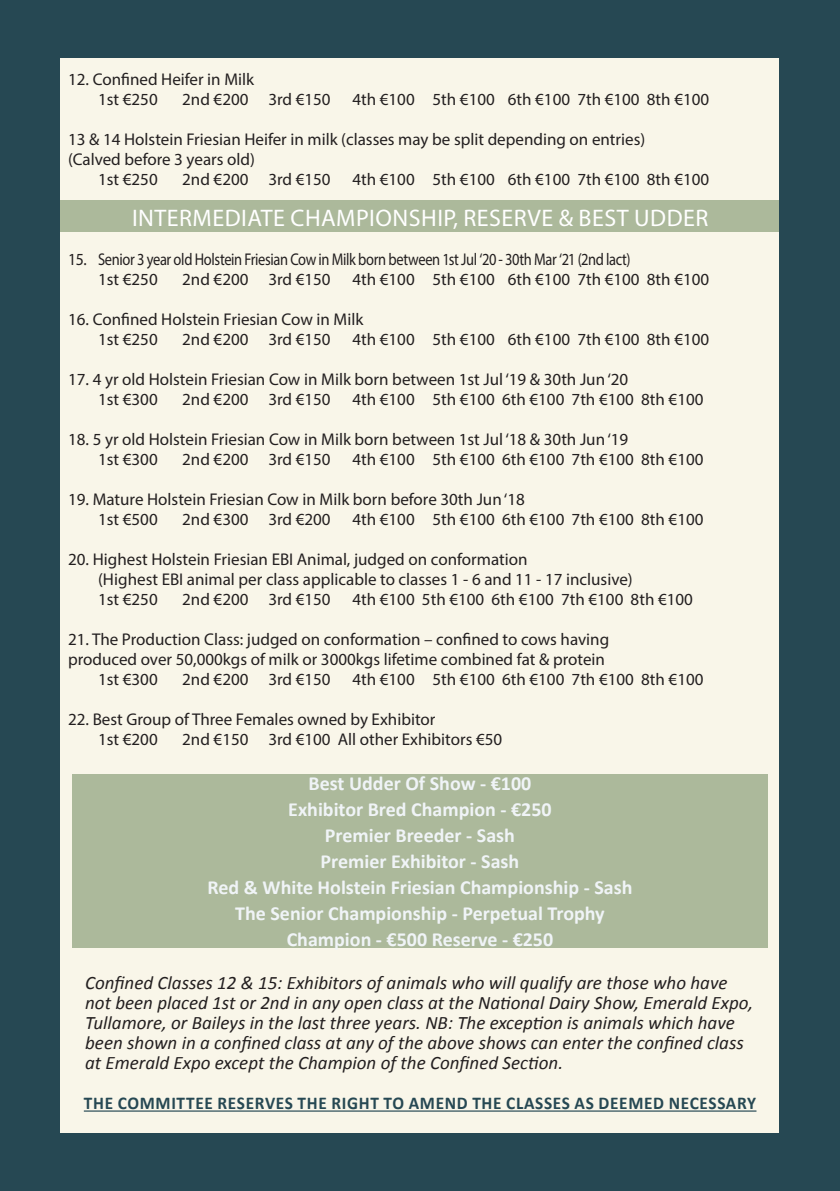
<style>
.page{position:relative;width:840px;height:1191px;background:#fff}
.page>*{position:absolute;margin:0;border:0;box-sizing:border-box;transform-origin:0 0}
.t1{font:24px "Myriad Pro";letter-spacing:.02em;color:#fff}
.t2{font:700 20px "Calibri";color:#f0f4f7}
.t3{font:italic 19px/20px "Calibri";color:#231f20}
.t4{font:700 18px "Calibri";letter-spacing:.04em;color:#264853;scale:.96 1}
.t5{font:17px/20px "Myriad Pro";color:#231f20}
.t6{font:17px "Myriad Pro";letter-spacing:-.025em;color:#231f20;scale:.93 1}
</style>
<div class="page">
<div style="left:0;top:0;width:839px;height:1191px;background:#264853"></div>
<div style="left:60px;top:58px;width:719px;height:1074px;background:#f9f6e9"></div>
<div style="left:72px;top:774px;width:695px;height:174px;background:#acb99b"></div>
<hr style="left:84px;top:1110px;width:672px;height:1px;background:#264853">
<div style="left:60px;top:201px;width:719px;height:31px;background:#acb99b"></div>
<p class="t5" style="left:68px;top:69px;width:187px">12. Confined Heifer in Milk</p>
<p class="t5" style="left:98px;top:89px;width:61px">1st €250</p>
<p class="t5" style="left:182px;top:89px;width:150px">2nd €200 3rd €150</p>
<p class="t5" style="left:352px;top:89px;width:358px">4th €100 5th €100 6th €100 7th €100 8th €100</p>
<p class="t5" style="left:68px;top:129px;width:578px">13 &amp; 14 Holstein Friesian Heifer in milk (classes may be split depending on entries) (Calved before 3 years old)</p>
<p class="t5" style="left:98px;top:169px;width:61px">1st €250</p>
<p class="t5" style="left:182px;top:169px;width:150px">2nd €200 3rd €150</p>
<p class="t5" style="left:352px;top:169px;width:358px">4th €100 5th €100 6th €100 7th €100 8th €100</p>
<p class="t1" style="left:132px;top:203px;width:577px">INTERMEDIATE CHAMPIONSHIP, RESERVE &amp; BEST UDDER</p>
<p class="t6" style="left:68px;top:249px;width:606px">15. Senior 3 year old Holstein Friesian Cow in Milk born between 1st Jul ‘20 - 30th Mar ‘21 (2nd lact)</p>
<p class="t5" style="left:98px;top:269px;width:61px">1st €250</p>
<p class="t5" style="left:182px;top:269px;width:150px">2nd €200 3rd €150</p>
<p class="t5" style="left:352px;top:269px;width:358px">4th €100 5th €100 6th €100 7th €100 8th €100</p>
<p class="t5" style="left:68px;top:309px;width:297px">16. Confined Holstein Friesian Cow in Milk</p>
<p class="t5" style="left:98px;top:329px;width:61px">1st €250</p>
<p class="t5" style="left:182px;top:329px;width:150px">2nd €200 3rd €150</p>
<p class="t5" style="left:352px;top:329px;width:358px">4th €100 5th €100 6th €100 7th €100 8th €100</p>
<p class="t5" style="left:68px;top:369px;width:561px">17. 4 yr old Holstein Friesian Cow in Milk born between 1st Jul ‘19 &amp; 30th Jun ‘20</p>
<p class="t5" style="left:98px;top:389px;width:61px">1st €300</p>
<p class="t5" style="left:182px;top:389px;width:150px">2nd €200 3rd €150</p>
<p class="t5" style="left:352px;top:389px;width:352px">4th €100 5th €100 6th €100 7th €100 8th €100</p>
<p class="t5" style="left:68px;top:429px;width:561px">18. 5 yr old Holstein Friesian Cow in Milk born between 1st Jul ‘18 &amp; 30th Jun ‘19</p>
<p class="t5" style="left:98px;top:449px;width:61px">1st €300</p>
<p class="t5" style="left:182px;top:449px;width:150px">2nd €200 3rd €150</p>
<p class="t5" style="left:352px;top:449px;width:352px">4th €100 5th €100 6th €100 7th €100 8th €100</p>
<p class="t5" style="left:68px;top:489px;width:458px">19. Mature Holstein Friesian Cow in Milk born before 30th Jun ‘18</p>
<p class="t5" style="left:98px;top:509px;width:61px">1st €500</p>
<p class="t5" style="left:182px;top:509px;width:150px">2nd €300 3rd €200</p>
<p class="t5" style="left:352px;top:509px;width:352px">4th €100 5th €100 6th €100 7th €100 8th €100</p>
<p class="t5" style="left:68px;top:549px;width:461px">20. Highest Holstein Friesian EBI Animal, judged on conformation</p>
<p class="t5" style="left:98px;top:569px;width:535px">(Highest EBI animal per class applicable to classes 1 - 6 and 11 - 17 inclusive)</p>
<p class="t5" style="left:98px;top:589px;width:61px">1st €250</p>
<p class="t5" style="left:182px;top:589px;width:150px">2nd €200 3rd €150</p>
<p class="t5" style="left:352px;top:589px;width:342px">4th €100 5th €100 6th €100 7th €100 8th €100</p>
<p class="t5" style="left:68px;top:629px;width:542px">21. The Production Class: judged on conformation – confined to cows having produced over 50,000kgs of milk or 3000kgs lifetime combined fat &amp; protein</p>
<p class="t5" style="left:98px;top:669px;width:61px">1st €300</p>
<p class="t5" style="left:182px;top:669px;width:150px">2nd €200 3rd €150</p>
<p class="t5" style="left:352px;top:669px;width:352px">4th €100 5th €100 6th €100 7th €100 8th €100</p>
<p class="t5" style="left:68px;top:709px;width:368px">22. Best Group of Three Females owned by Exhibitor</p>
<p class="t5" style="left:98px;top:729px;width:61px">1st €200</p>
<p class="t5" style="left:182px;top:729px;width:321px">2nd €150 3rd €100 All other Exhibitors €50</p>
<p class="t2" style="left:308px;top:769px;width:224px">Best Udder Of Show - €100</p>
<p class="t2" style="left:288px;top:795px;width:265px">Exhibitor Bred Champion - €250</p>
<p class="t2" style="left:325px;top:821px;width:191px">Premier Breeder - Sash</p>
<p class="t2" style="left:320px;top:847px;width:200px">Premier Exhibitor - Sash</p>
<p class="t2" style="left:207px;top:873px;width:426px">Red &amp; White Holstein Friesian Championship - Sash</p>
<p class="t2" style="left:235px;top:899px;width:371px">The Senior Championship - Perpetual Trophy</p>
<p class="t2" style="left:286px;top:925px;width:268px">Champion - €500 Reserve - €250</p>
<p class="t3" style="left:85px;top:972px;width:669px">Confined Classes 12 &amp; 15: Exhibitors of animals who will qualify are those who have not been placed 1st or 2nd in any open class at the National Dairy Show, Emerald Expo, Tullamore, or Baileys in the last three years. NB: The exception is animals which have been shown in a confined class at any of the above shows can enter the confined class at Emerald Expo except the Champion of the Confined Section.</p>
<p class="t4" style="left:84px;top:1090px;width:701px">THE COMMITTEE RESERVES THE RIGHT TO AMEND THE CLASSES AS DEEMED NECESSARY</p>
</div>
